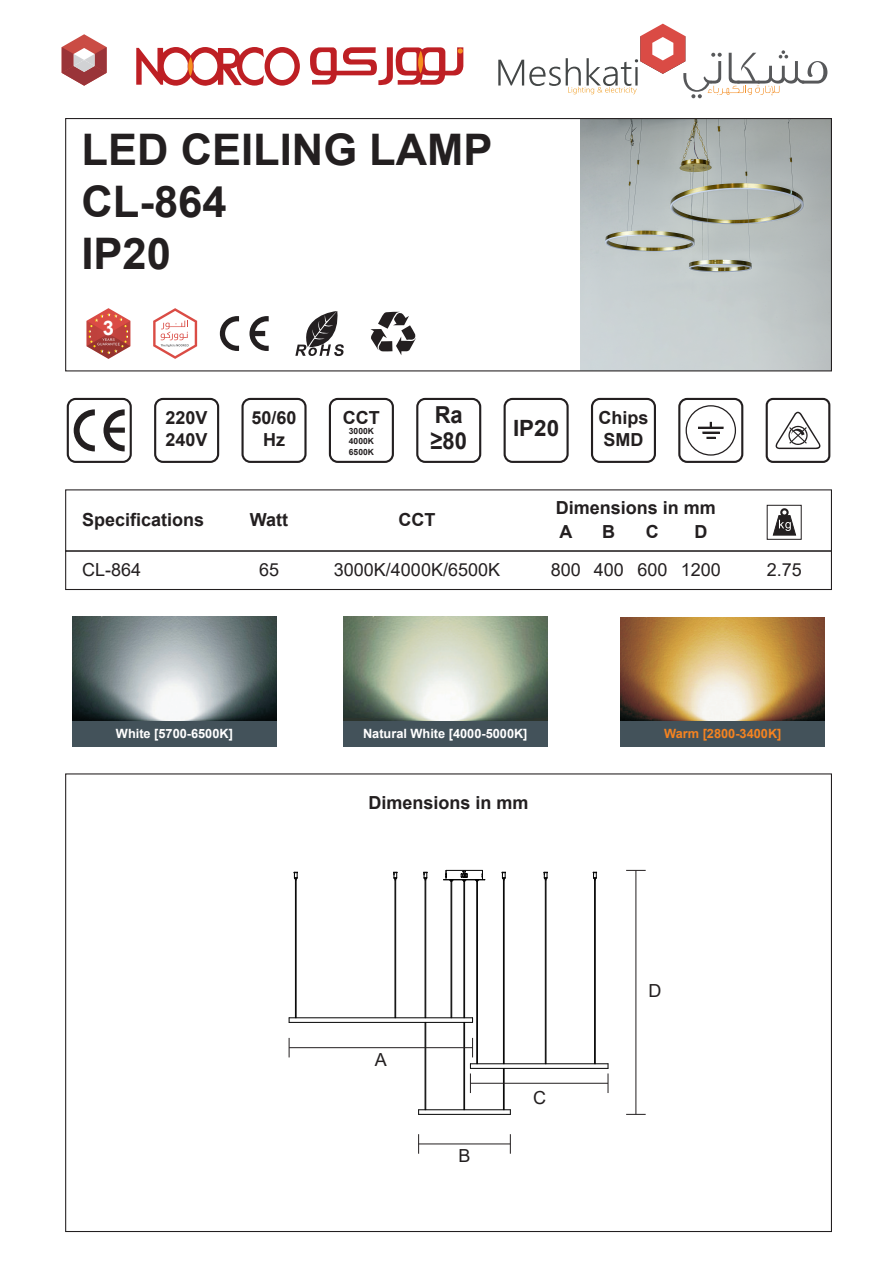
<style>
.page{position:relative;width:893px;height:1262px;background:#fff}
.page>*{position:absolute;margin:0;border:0;box-sizing:border-box;transform-origin:0 0}
.t1{font:700 43.5px/52.2px "Arial";color:#231f20}
.t2{font:700 23.4px/26.4px "Arial";color:#231f20;scale:.94 1}
.t3{font:700 22.35px "Arial";color:#231f20}
.t4{font:700 20.1px "Arial";color:#fff}
.t5{font:700 18px/21.6px "Arial";color:#231f20}
.t6{font:18px "Arial";color:#231f20}
.t7{font:700 12.75px "Arial";color:#fff}
.t8{font:700 12.75px "Arial";color:#f58320}
.t9{font:700 8.55px/10.2px "Arial";color:#231f20;text-align:justify}
</style>
<div class="page">
<img style="left:581px;top:120px;width:249px;height:249px">
<svg style="left:310px;top:47px;width:153px;height:38px"></svg>
<svg style="left:418px;top:51px;width:5px;height:23px"></svg>
<svg style="left:136px;top:47px;width:164px;height:39px"></svg>
<svg style="left:188px;top:57px;width:5px;height:19px"></svg>
<svg style="left:62px;top:34px;width:45px;height:52px"></svg>
<svg style="left:498px;top:24px;width:329px;height:74px"></svg>
<div style="left:65px;top:550px;width:767px;height:40px;border:1px solid #231f20"></div>
<div style="left:65px;top:489px;width:767px;height:62px;border:1px solid #231f20"></div>
<div style="left:780px;top:508px;width:8px;height:8px;border:2px solid #231f20;border-radius:50%"></div>
<svg style="left:772px;top:514px;width:24px;height:22px"></svg>
<svg style="left:295px;top:311px;width:49px;height:45px"></svg>
<svg style="left:370px;top:312px;width:46px;height:43px"></svg>
<svg style="left:220px;top:316px;width:49px;height:35px"></svg>
<div style="left:65px;top:118px;width:767px;height:253px;border:1px solid #231f20"></div>
<div style="left:685px;top:405px;width:51px;height:50px;border:1px solid #231f20;border-radius:50%"></div>
<svg style="left:698px;top:422px;width:25px;height:16px"></svg>
<div style="left:678px;top:398px;width:65px;height:65px;border:2px solid #231f20;border-radius:8px"></div>
<svg style="left:74px;top:409px;width:21px;height:42px"></svg>
<svg style="left:103px;top:409px;width:22px;height:42px"></svg>
<div style="left:67px;top:398px;width:65px;height:65px;border:2px solid #231f20;border-radius:8px"></div>
<div style="left:765px;top:398px;width:65px;height:65px;border:2px solid #231f20;border-radius:6px"></div>
<svg style="left:775px;top:412px;width:45px;height:37px"></svg>
<div style="left:154px;top:398px;width:65px;height:65px;border:2px solid #231f20;border-radius:8px"></div>
<div style="left:241px;top:398px;width:65px;height:65px;border:2px solid #231f20;border-radius:8px"></div>
<div style="left:329px;top:398px;width:65px;height:65px;border:2px solid #231f20;border-radius:8px"></div>
<div style="left:416px;top:398px;width:65px;height:65px;border:2px solid #231f20;border-radius:8px"></div>
<div style="left:591px;top:398px;width:65px;height:65px;border:2px solid #231f20;border-radius:8px"></div>
<div style="left:503px;top:398px;width:65px;height:65px;border:2px solid #231f20;border-radius:8px"></div>
<img style="left:620px;top:617px;width:204px;height:105px">
<div style="left:620px;top:722px;width:205px;height:25px;background:#43525a"></div>
<img style="left:72px;top:616px;width:205px;height:105px">
<div style="left:72px;top:721px;width:205px;height:25px;background:#43525a"></div>
<div style="left:343px;top:721px;width:204px;height:25px;background:#43525a"></div>
<img style="left:343px;top:616px;width:204px;height:104px">
<svg style="left:153px;top:308px;width:44px;height:51px"></svg>
<svg style="left:86px;top:308px;width:44px;height:51px"></svg>
<hr style="left:295px;top:879px;width:1px;height:138px;background:#030303">
<hr style="left:296px;top:879px;width:1px;height:138px;background:#030303">
<hr style="left:394px;top:879px;width:1px;height:138px;background:#030303">
<hr style="left:395px;top:879px;width:1px;height:138px;background:#030303">
<hr style="left:425px;top:879px;width:1px;height:138px;background:#030303">
<hr style="left:425px;top:1022px;width:1px;height:87px;background:#030303">
<hr style="left:450px;top:881px;width:1px;height:136px;background:#030303">
<hr style="left:451px;top:881px;width:1px;height:136px;background:#030303">
<hr style="left:463px;top:881px;width:1px;height:136px;background:#030303">
<hr style="left:463px;top:1022px;width:1px;height:87px;background:#030303">
<hr style="left:464px;top:881px;width:1px;height:136px;background:#030303">
<hr style="left:464px;top:1022px;width:1px;height:87px;background:#030303">
<hr style="left:476px;top:881px;width:1px;height:182px;background:#030303">
<hr style="left:477px;top:881px;width:1px;height:182px;background:#030303">
<hr style="left:503px;top:879px;width:1px;height:184px;background:#030303">
<hr style="left:503px;top:1068px;width:1px;height:41px;background:#030303">
<hr style="left:504px;top:879px;width:1px;height:184px;background:#030303">
<hr style="left:504px;top:1068px;width:1px;height:41px;background:#030303">
<hr style="left:545px;top:879px;width:1px;height:184px;background:#030303">
<hr style="left:594px;top:879px;width:1px;height:184px;background:#030303">
<hr style="left:595px;top:879px;width:1px;height:184px;background:#030303">
<hr style="left:418px;top:1114px;width:92px;height:1px;background:#030303">
<hr style="left:418px;top:1109px;width:92px;height:1px;background:#030303">
<hr style="left:470px;top:1068px;width:138px;height:1px;background:#030303">
<hr style="left:470px;top:1063px;width:138px;height:1px;background:#030303">
<hr style="left:289px;top:1022px;width:183px;height:1px;background:#030303">
<hr style="left:289px;top:1017px;width:183px;height:1px;background:#030303">
<svg style="left:443px;top:870px;width:11px;height:12px"></svg>
<hr style="left:443px;top:879px;width:42px;height:1px;background:#030303">
<hr style="left:446px;top:870px;width:36px;height:1px;background:#030303">
<svg style="left:460px;top:870px;width:8px;height:12px"></svg>
<svg style="left:474px;top:870px;width:11px;height:12px"></svg>
<svg style="left:423px;top:872px;width:5px;height:8px"></svg>
<svg style="left:501px;top:872px;width:5px;height:8px"></svg>
<svg style="left:592px;top:872px;width:5px;height:7px"></svg>
<svg style="left:293px;top:872px;width:5px;height:8px"></svg>
<svg style="left:543px;top:872px;width:5px;height:8px"></svg>
<svg style="left:393px;top:872px;width:4px;height:8px"></svg>
<svg style="left:289px;top:1038px;width:1px;height:19px"></svg>
<svg style="left:472px;top:1038px;width:1px;height:19px"></svg>
<hr style="left:289px;top:1047px;width:183px;height:1px;background:#231f20">
<svg style="left:418px;top:1134px;width:1px;height:19px"></svg>
<svg style="left:510px;top:1134px;width:1px;height:19px"></svg>
<hr style="left:418px;top:1143px;width:92px;height:1px;background:#231f20">
<svg style="left:626px;top:1114px;width:19px;height:1px"></svg>
<svg style="left:626px;top:870px;width:19px;height:1px"></svg>
<hr style="left:635px;top:870px;width:1px;height:244px;background:#231f20">
<svg style="left:470px;top:1063px;width:1px;height:30px"></svg>
<svg style="left:607px;top:1063px;width:1px;height:30px"></svg>
<hr style="left:470px;top:1083px;width:138px;height:1px;background:#231f20">
<h1 class="t1" style="left:81px;top:124px;width:412px">LED CEILING LAMP<br>CL-864<br>IP20</h1>
<p class="t4" style="left:103px;top:313px;width:13px">3</p>
<p class="t5" style="left:166px;top:407px;width:44px">220V<br>240V</p>
<p class="t5" style="left:251px;top:407px;width:47px;text-align:center">50/60<br>Hz</p>
<p class="t5" style="left:343px;top:407px;width:38px">CCT</p>
<p class="t9" style="left:349px;top:426px;width:27px">3000K 4000K 6500K</p>
<p class="t2" style="left:430px;top:401px;width:40px">Ra ≥80</p>
<p class="t5" style="left:598px;top:407px;width:51px">Chips<br>SMD</p>
<p class="t3" style="left:513px;top:412px;width:48px">IP20</p>
<p class="t5" style="left:82px;top:509px;width:124px">Specifications</p>
<p class="t5" style="left:250px;top:509px;width:40px">Watt</p>
<p class="t5" style="left:398px;top:509px;width:38px">CCT</p>
<p class="t5" style="left:556px;top:497px;width:162px">Dimensions in mm</p>
<p class="t5" style="left:559px;top:521px;width:14px">A</p>
<p class="t5" style="left:602px;top:521px;width:14px">B</p>
<p class="t5" style="left:645px;top:521px;width:14px">C</p>
<p class="t5" style="left:694px;top:521px;width:14px">D</p>
<p class="t6" style="left:82px;top:557px;width:61px">CL-864</p>
<p class="t6" style="left:259px;top:557px;width:22px">65</p>
<p class="t6" style="left:334px;top:557px;width:168px">3000K/4000K/6500K</p>
<p class="t6" style="left:551px;top:557px;width:32px">800</p>
<p class="t6" style="left:593px;top:557px;width:32px">400</p>
<p class="t6" style="left:637px;top:557px;width:32px">600</p>
<p class="t6" style="left:681px;top:557px;width:42px">1200</p>
<p class="t6" style="left:766px;top:557px;width:37px">2.75</p>
<p class="t7" style="left:116px;top:724px;width:118px">White [5700-6500K]</p>
<p class="t7" style="left:363px;top:724px;width:166px">Natural White [4000-5000K]</p>
<p class="t8" style="left:664px;top:724px;width:119px">Warm [2800-3400K]</p>
<p class="t5" style="left:368px;top:791px;width:162px">Dimensions in mm</p>
<p class="t6" style="left:374px;top:1047px;width:14px">A</p>
<p class="t6" style="left:458px;top:1143px;width:14px">B</p>
<p class="t6" style="left:533px;top:1085px;width:14px">C</p>
<p class="t6" style="left:648px;top:978px;width:14px">D</p>
</div>
